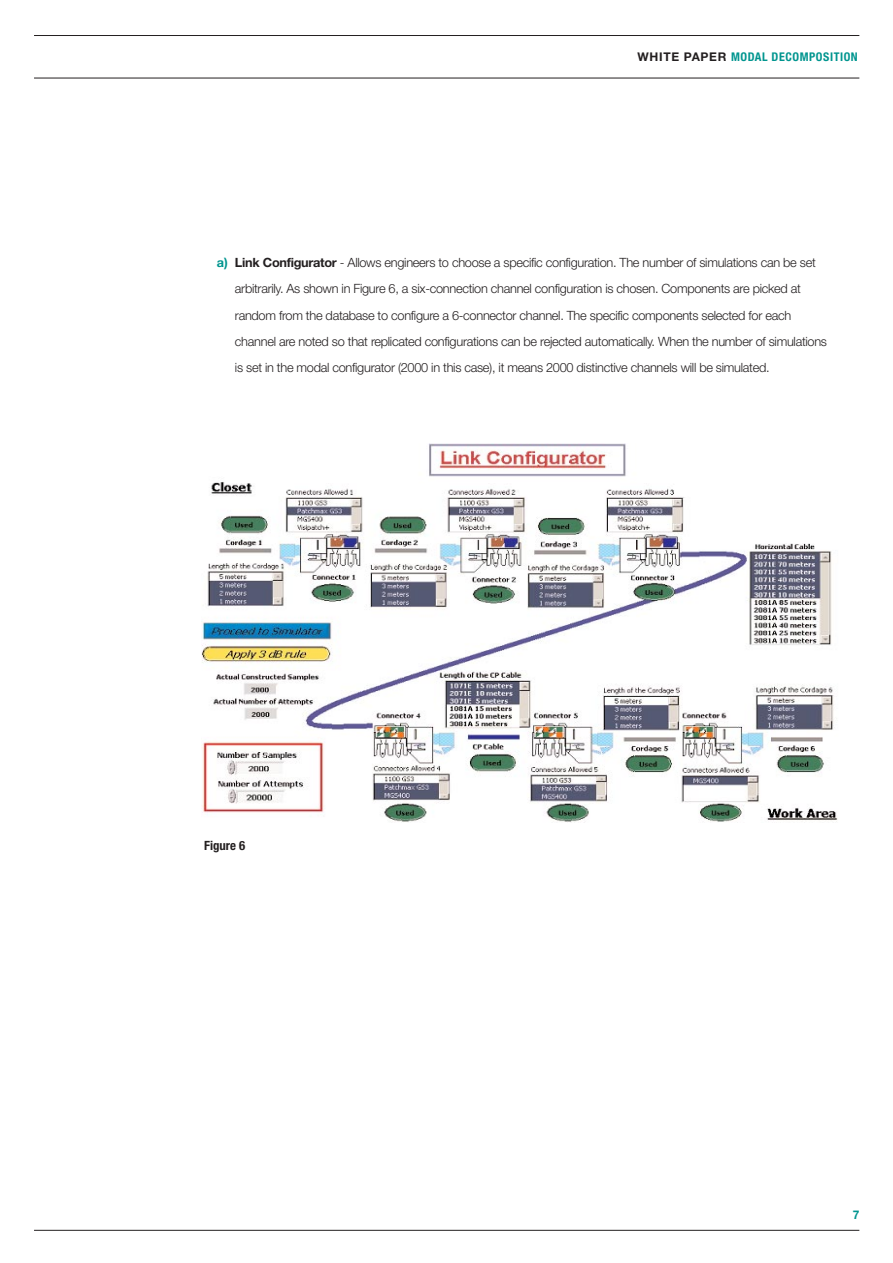
<style>
.page{position:relative;width:893px;height:1263px;background:#fff}
.page>*{position:absolute;margin:0;border:0;box-sizing:border-box;transform-origin:0 0}
.t1{font:300 12.75px/26.2px "Helvetica Neue";letter-spacing:-.02em;color:#231f20}
.t2{font:700 condensed 12.75px "Helvetica Neue";color:#231f20}
.t3{font:700 condensed 12px "Helvetica Neue";letter-spacing:.05em;color:#00958f}
.t4{font:700 12px "Helvetica Neue";color:#00958f}
.s1{font-stretch:normal;color:#231f20}
.s2{font-weight:700;color:#00958f}
.s3{font-weight:700}
</style>
<div class="page">
<hr style="left:34px;top:1230px;width:825px;height:1px;background:#231f20">
<hr style="left:34px;top:35px;width:825px;height:1px;background:#231f20">
<hr style="left:34px;top:78px;width:825px;height:1px;background:#231f20">
<img style="left:201px;top:444px;width:637px;height:378px">
<p class="t3" style="left:637px;top:53px;width:222px"><span class="s1">WHITE PAPER</span> MODAL DECOMPOSITION</p>
<p class="t1" style="left:235px;top:251px;width:593px;text-indent:-18px"><span class="s2">a)</span> <span class="s3">Link Configurator</span> - Allows engineers to choose a specific configuration. The number of simulations can be set arbitrarily. As shown in Figure 6, a six-connection channel configuration is chosen. Components are picked at random from the database to configure a 6-connector channel. The specific components selected for each channel are noted so that replicated configurations can be rejected automatically. When the number of simulations is set in the modal configurator (2000 in this case), it means 2000 distinctive channels will be simulated.</p>
<p class="t2" style="left:204px;top:841px;width:43px">Figure 6</p>
<p class="t4" style="left:852px;top:1210px;width:8px">7</p>
</div>
